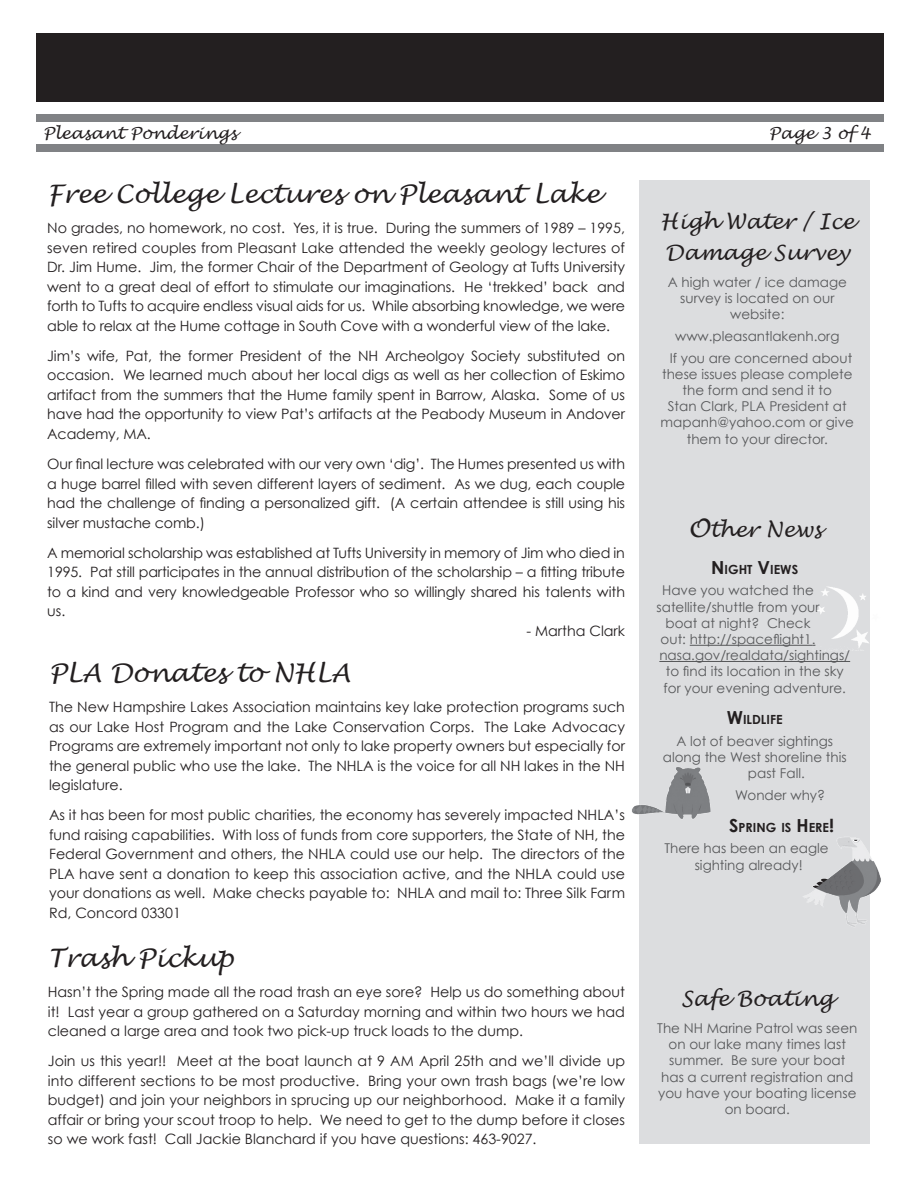
<style>
.page{position:relative;width:918px;height:1188px;background:#fff}
.page>*{position:absolute;margin:0;border:0;box-sizing:border-box;transform-origin:0 0}
.t1{font:italic 25.5px "Lucida Handwriting";color:#231f20}
.t2{font:italic 21px/30.6px "Lucida Handwriting";color:#231f20}
.t3{font:italic 16.5px "Lucida Handwriting";color:#231f20}
.t4{font:14.25px/19.5px "Century Gothic";color:#231f20;text-align:justify}
.t5{font:13.5px/16.2px "Century Gothic";color:#57585a;text-align:center}
.t6{font:700 12.6px "Century Gothic";color:#231f20}
.s1{font-size:25.5px}
.s2{font-size:18px}
</style>
<div class="page">
<div style="left:36px;top:144px;width:848px;height:8px;background:#808285"></div>
<div style="left:36px;top:115px;width:848px;height:7px;background:#808285"></div>
<div style="left:36px;top:33px;width:848px;height:69px;background:#231f20"></div>
<div style="left:639px;top:180px;width:231px;height:964px;background:#dcdddf"></div>
<hr style="left:690px;top:645px;width:125px;height:1px;background:#57585a">
<hr style="left:659px;top:661px;width:191px;height:1px;background:#57585a">
<img style="left:632px;top:767px;width:79px;height:52px">
<img style="left:813px;top:586px;width:56px;height:65px">
<img style="left:803px;top:838px;width:78px;height:88px">
<p class="t3" style="left:43px;top:123px;width:195px">Pleasant Ponderings</p>
<p class="t3" style="left:769px;top:123px;width:103px">Page 3 of 4</p>
<h1 class="t1" style="left:47px;top:178px;width:554px">Free College Lectures on Pleasant Lake</h1>
<p class="t4" style="left:47px;top:218px;width:579px">No grades, no homework, no cost. Yes, it is true. During the summers of 1989 – 1995, seven retired couples from Pleasant Lake attended the weekly geology lectures of Dr. Jim Hume. Jim, the former Chair of the Department of Geology at Tufts University went to a great deal of effort to stimulate our imaginations. He ‘trekked’ back and forth to Tufts to acquire endless visual aids for us. While absorbing knowledge, we were able to relax at the Hume cottage in South Cove with a wonderful view of the lake.</p>
<p class="t4" style="left:47px;top:346px;width:579px">Jim’s wife, Pat, the former President of the NH Archeolgoy Society substituted on occasion. We learned much about her local digs as well as her collection of Eskimo artifact from the summers that the Hume family spent in Barrow, Alaska. Some of us have had the opportunity to view Pat’s artifacts at the Peabody Museum in Andover Academy, MA.</p>
<p class="t4" style="left:47px;top:454px;width:579px">Our final lecture was celebrated with our very own ‘dig’. The Humes presented us with a huge barrel filled with seven different layers of sediment. As we dug, each couple had the challenge of finding a personalized gift. (A certain attendee is still using his silver mustache comb.)</p>
<p class="t4" style="left:47px;top:543px;width:579px">A memorial scholarship was established at Tufts University in memory of Jim who died in 1995. Pat still participates in the annual distribution of the scholarship – a fitting tribute to a kind and very knowledgeable Professor who so willingly shared his talents with us.</p>
<p class="t4" style="left:526px;top:621px;width:100px">- Martha Clark</p>
<h2 class="t2" style="left:660px;top:207px;width:196px">High Water / Ice<br>Damage Survey</h2>
<p class="t5" style="left:668px;top:274px;width:181px">A high water / ice damage survey is located on our website:</p>
<p class="t5" style="left:670px;top:325px;width:184px;line-height:21.6px">www.pleasantlakenh.org<br>If you are concerned about</p>
<p class="t5" style="left:661px;top:366px;width:195px">these issues please complete the form and send it to<br>Stan Clark, PLA President at mapanh@yahoo.com or give them to your director.</p>
<h2 class="t2" style="left:688px;top:515px;width:135px"><span class="s1">O</span>ther News</h2>
<p class="t6" style="left:711px;top:561px;width:88px"><span class="s2">N</span> IGHT <span class="s2">V</span>IEWS</p>
<p class="t5" style="left:662px;top:582px;width:153px">Have you watched the</p>
<p class="t5" style="left:657px;top:598px;width:164px">satellite/shuttle from your</p>
<p class="t5" style="left:666px;top:615px;width:146px">boat at night? Check</p>
<p class="t5" style="left:661px;top:631px;width:156px">out: http://spaceflight1.</p>
<p class="t5" style="left:659px;top:647px;width:192px">nasa.gov/realdata/sightings/</p>
<p class="t5" style="left:666px;top:663px;width:180px">to find its location in the sky</p>
<p class="t5" style="left:664px;top:679px;width:184px">for your evening adventure.</p>
<p class="t6" style="left:727px;top:712px;width:57px"><span class="s2">W</span>ILDLIFE</p>
<p class="t5" style="left:676px;top:733px;width:158px">A lot of beaver sightings</p>
<p class="t5" style="left:663px;top:749px;width:185px">along the West shoreline this</p>
<p class="t5" style="left:748px;top:765px;width:58px">past Fall.</p>
<p class="t5" style="left:735px;top:787px;width:91px">Wonder why?</p>
<p class="t6" style="left:729px;top:819px;width:106px"><span class="s2">S</span>PRING IS <span class="s2">H</span> ERE<span class="s2">!</span></p>
<p class="t5" style="left:664px;top:840px;width:166px">There has been an eagle sighting already!</p>
<h1 class="t1" style="left:49px;top:657px;width:303px">PLA Donates to NHLA</h1>
<p class="t4" style="left:49px;top:697px;width:577px">The New Hampshire Lakes Association maintains key lake protection programs such as our Lake Host Program and the Lake Conservation Corps. The Lake Advocacy Programs are extremely important not only to lake property owners but especially for the general public who use the lake. The NHLA is the voice for all NH lakes in the NH legislature.</p>
<p class="t4" style="left:49px;top:805px;width:577px">As it has been for most public charities, the economy has severely impacted NHLA’s fund raising capabilities. With loss of funds from core supporters, the State of NH, the Federal Government and others, the NHLA could use our help. The directors of the PLA have sent a donation to keep this association active, and the NHLA could use your donations as well. Make checks payable to: NHLA and mail to: Three Silk Farm Rd, Concord 03301</p>
<h1 class="t1" style="left:48px;top:942px;width:186px">Trash Pickup</h1>
<p class="t4" style="left:48px;top:982px;width:579px">Hasn’t the Spring made all the road trash an eye sore? Help us do something about it! Last year a group gathered on a Saturday morning and within two hours we had cleaned a large area and took two pick-up truck loads to the dump.</p>
<p class="t4" style="left:48px;top:1051px;width:579px">Join us this year!! Meet at the boat launch at 9 AM April 25th and we’ll divide up into different sections to be most productive. Bring your own trash bags (we’re low budget) and join your neighbors in sprucing up our neighborhood. Make it a family affair or bring your scout troop to help. We need to get to the dump before it closes so we work fast! Call Jackie Blanchard if you have questions: 463-9027.</p>
<h2 class="t2" style="left:681px;top:984px;width:154px">Safe Boating</h2>
<p class="t5" style="left:657px;top:1020px;width:202px">The NH Marine Patrol was seen on our lake many times last summer. Be sure your boat has a current registration and you have your boating license on board.</p>
</div>
